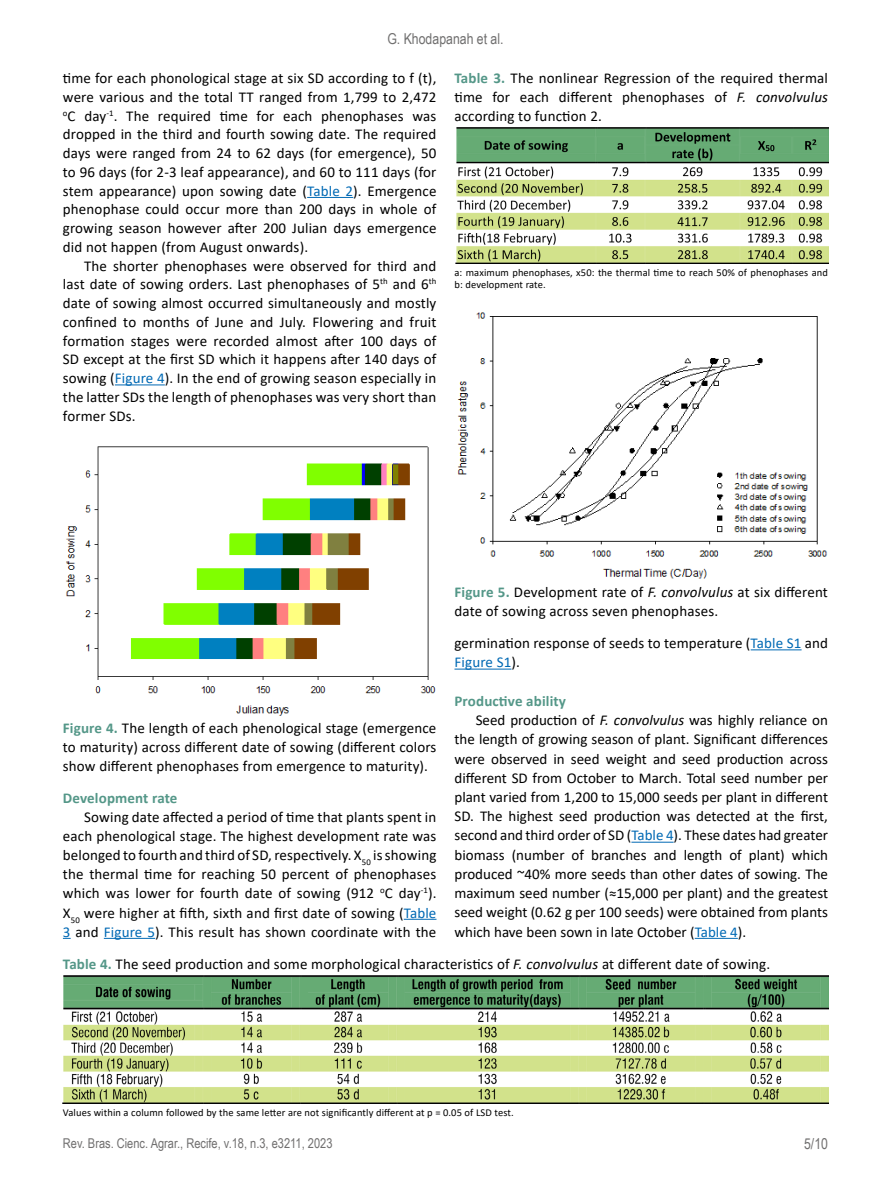
<style>
.page{position:relative;width:891px;height:1188px;background:#fff}
.page>*{position:absolute;margin:0;border:0;box-sizing:border-box;transform-origin:0 0}
.t1{font:15px/18.8px "Calibri";color:#000;text-align:justify}
.t2{font:700 15px "Calibri";letter-spacing:.01em;color:#549788}
.t3{font:15px "Arial Narrow";color:#706f6f}
.t4{font:13.5px "Arial Narrow";color:#706f6f}
.t5{font:10.5px/12.6px "Calibri";letter-spacing:.01em;color:#000}
.s1{color:#0069b4}
.s2{font-weight:700;color:#549788}
.s3{font-style:italic}
</style>
<div class="page">
<hr style="left:307px;top:197px;width:46px;height:1px;background:#0069b4">
<hr style="left:115px;top:384px;width:50px;height:1px;background:#0069b4">
<img style="left:66px;top:446px;width:370px;height:270px">
<hr style="left:404px;top:919px;width:32px;height:1px;background:#0069b4">
<hr style="left:104px;top:938px;width:51px;height:1px;background:#0069b4">
<img style="left:457px;top:312px;width:371px;height:267px">
<img style="left:455px;top:127px;width:373px;height:137px">
<img style="left:63px;top:976px;width:765px;height:128px">
<hr style="left:751px;top:649px;width:51px;height:1px;background:#0069b4">
<hr style="left:454px;top:669px;width:58px;height:1px;background:#0069b4">
<hr style="left:631px;top:842px;width:43px;height:1px;background:#0069b4">
<hr style="left:695px;top:938px;width:43px;height:1px;background:#0069b4">
<p class="t3" style="left:387px;top:28px;width:118px">G. Khodapanah et al.</p>
<p class="t1" style="left:63px;top:69px;width:375px">time for each phonological stage at six SD according to f (t), were various and the total TT ranged from 1,799 to 2,472 <sup>o</sup>C day<sup>-1</sup>. The required time for each phenophases was dropped in the third and fourth sowing date. The required days were ranged from 24 to 62 days (for emergence), 50 to 96 days (for 2-3 leaf appearance), and 60 to 111 days (for stem appearance) upon sowing date (<span class="s1">Table 2</span>). Emergence phenophase could occur more than 200 days in whole of growing season however after 200 Julian days emergence did not happen (from August onwards).</p>
<p class="t1" style="left:63px;top:256px;width:375px;text-indent:21px">The shorter phenophases were observed for third and last date of sowing orders. Last phenophases of 5<sup>th</sup> and 6<sup>th </sup>date of sowing almost occurred simultaneously and mostly confined to months of June and July. Flowering and fruit formation stages were recorded almost after 100 days of SD except at the first SD which it happens after 140 days of sowing (<span class="s1">Figure 4</span>). In the end of growing season especially in the latter SDs the length of phenophases was very short than former SDs.</p>
<p class="t1" style="left:454px;top:69px;width:375px"><span class="s2">Table 3.</span> The nonlinear Regression of the required thermal time for each different phenophases of <span class="s3">F. convolvulus </span>according to function 2.</p>
<p class="t5" style="left:454px;top:266px;width:375px">a: maximum phenophases, x50: the thermal time to reach 50% of phenophases and b: development rate.</p>
<p class="t1" style="left:63px;top:718px;width:375px"><span class="s2">Figure 4.</span> The length of each phenological stage (emergence to maturity) across different date of sowing (different colors show different phenophases from emergence to maturity).</p>
<p class="t2" style="left:63px;top:787px;width:116px">Development rate</p>
<p class="t1" style="left:63px;top:807px;width:375px;text-indent:21px">Sowing date affected a period of time that plants spent in each phenological stage. The highest development rate was belonged to fourth and third of SD, respectively. X<sub>50</sub> is showing the thermal time for reaching 50 percent of phenophases which was lower for fourth date of sowing (912 <sup>o</sup>C day<sup>-1</sup>).<br>X<sub>50</sub> were higher at fifth, sixth and first date of sowing (<span class="s1">Table 3</span> and <span class="s1">Figure 5</span>). This result has shown coordinate with the</p>
<p class="t1" style="left:454px;top:582px;width:375px"><span class="s2">Figure 5.</span> Development rate of <span class="s3">F. convolvulus</span> at six different date of sowing across seven phenophases.</p>
<p class="t1" style="left:454px;top:633px;width:375px;line-height:19.2px">germination response of seeds to temperature (<span class="s1">Table S1</span> and<br><span class="s1">Figure S1</span>).</p>
<p class="t2" style="left:454px;top:690px;width:113px">Productive ability</p>
<p class="t1" style="left:476px;top:710px;width:354px">Seed production of <span class="s3">F. convolvulus</span> was highly reliance on</p>
<p class="t1" style="left:454px;top:730px;width:375px">the length of growing season of plant. Significant differences</p>
<p class="t1" style="left:454px;top:749px;width:375px">were observed in seed weight and seed production across</p>
<p class="t1" style="left:454px;top:768px;width:375px">different SD from October to March. Total seed number per</p>
<p class="t1" style="left:454px;top:787px;width:375px">plant varied from 1,200 to 15,000 seeds per plant in different</p>
<p class="t1" style="left:454px;top:807px;width:375px">SD. The highest seed production was detected at the first,</p>
<p class="t1" style="left:454px;top:826px;width:375px">second and third order of SD (<span class="s1">Table 4</span>). These dates had greater</p>
<p class="t1" style="left:454px;top:845px;width:375px">biomass (number of branches and length of plant) which</p>
<p class="t1" style="left:454px;top:864px;width:375px">produced ~40% more seeds than other dates of sowing. The</p>
<p class="t1" style="left:454px;top:883px;width:375px">maximum seed number (≈15,000 per plant) and the greatest</p>
<p class="t1" style="left:454px;top:903px;width:375px">seed weight (0.62 g per 100 seeds) were obtained from plants</p>
<p class="t1" style="left:454px;top:922px;width:293px">which have been sown in late October (<span class="s1">Table 4</span>).</p>
<p class="t1" style="left:63px;top:954px;width:709px"><span class="s2">Table 4.</span> The seed production and some morphological characteristics of <span class="s3">F. convolvulus</span> at different date of sowing.</p>
<p class="t5" style="left:63px;top:1106px;width:452px">Values within a column followed by the same letter are not significantly different at p = 0.05 of LSD test.</p>
<p class="t4" style="left:63px;top:1134px;width:271px">Rev. Bras. Cienc. Agrar., Recife, v.18, n.3, e3211, 2023</p>
<p class="t3" style="left:804px;top:1133px;width:25px">5/10</p>
</div>
